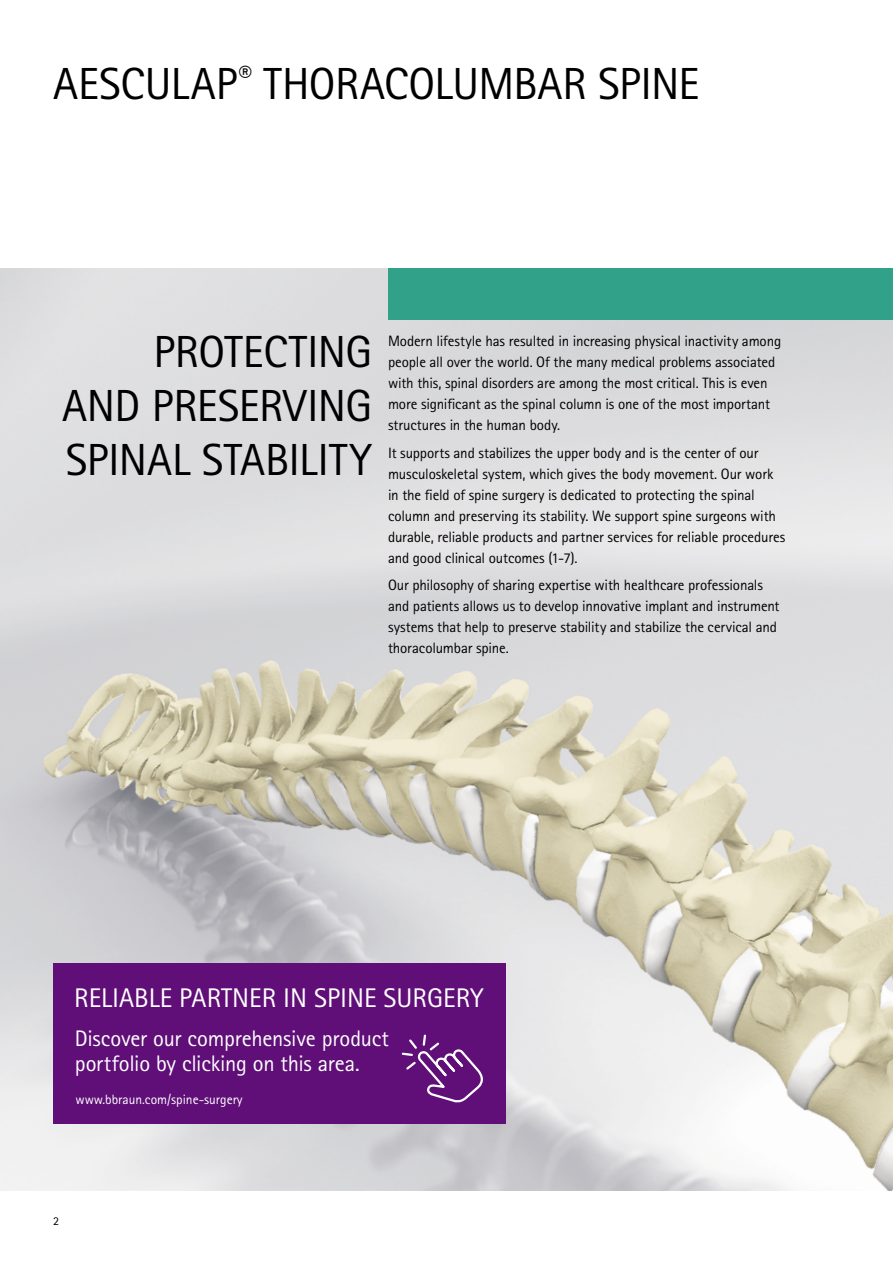
<style>
.page{position:relative;width:893px;height:1263px;background:#fff}
.page>*{position:absolute;margin:0;border:0;box-sizing:border-box;transform-origin:0 0}
.t1{font:45px/54px "Rotis Sans Serif Pro";letter-spacing:-.01em;color:#000;text-align:justify}
.t2{font:27px "Rotis Sans Serif Pro";color:#fff}
.t3{font:22.5px/25.5px "Rotis Sans Serif Pro";letter-spacing:-.01em;color:#fff}
.t4{font:15px/21px "Rotis Sans Serif Pro";letter-spacing:-.01em;color:#000}
.t5{font:13.5px "Rotis Sans Serif Pro";color:#fff}
.t6{font:12px "Rotis Sans Serif Pro";color:#000}
</style>
<div class="page">
<img style="left:0;top:269px;width:893px;height:922px">
<div style="left:388px;top:269px;width:505px;height:51px;background:#32a189"></div>
<div style="left:53px;top:963px;width:453px;height:161px;background:#600e78"></div>
<svg style="left:401px;top:1034px;width:82px;height:69px"></svg>
<h1 class="t1" style="left:53px;top:57px;width:648px">AESCULAP<sup>®</sup> THORACOLUMBAR SPINE</h1>
<h1 class="t1" style="left:62px;top:325px;width:312px;text-indent:91px">PROTECTING AND PRESERVING SPINAL STABILITY</h1>
<p class="t4" style="left:388px;top:331px;width:395px">Modern lifestyle has resulted in increasing physical inactivity among people all over the world. Of the many medical problems associated with this, spinal disorders are among the most critical. This is even more significant as the spinal column is one of the most important structures in the human body.</p>
<p class="t4" style="left:388px;top:442px;width:399px">It supports and stabilizes the upper body and is the center of our musculoskeletal system, which gives the body movement. Our work in the field of spine surgery is dedicated to protecting the spinal column and preserving its stability. We support spine surgeons with durable, reliable products and partner services for reliable procedures and good clinical outcomes (1-7).</p>
<p class="t4" style="left:388px;top:575px;width:393px">Our philosophy of sharing expertise with healthcare professionals and patients allows us to develop innovative implant and instrument systems that help to preserve stability and stabilize the cervical and thoracolumbar spine.</p>
<h2 class="t2" style="left:74px;top:981px;width:411px">RELIABLE PARTNER IN SPINE SURGERY</h2>
<h3 class="t3" style="left:75px;top:1026px;width:316px">Discover our comprehensive product portfolio by clicking on this area.</h3>
<p class="t5" style="left:75px;top:1092px;width:169px">www.bbraun.com/spine-surgery</p>
<p class="t6" style="left:53px;top:1213px;width:7px">2</p>
</div>
